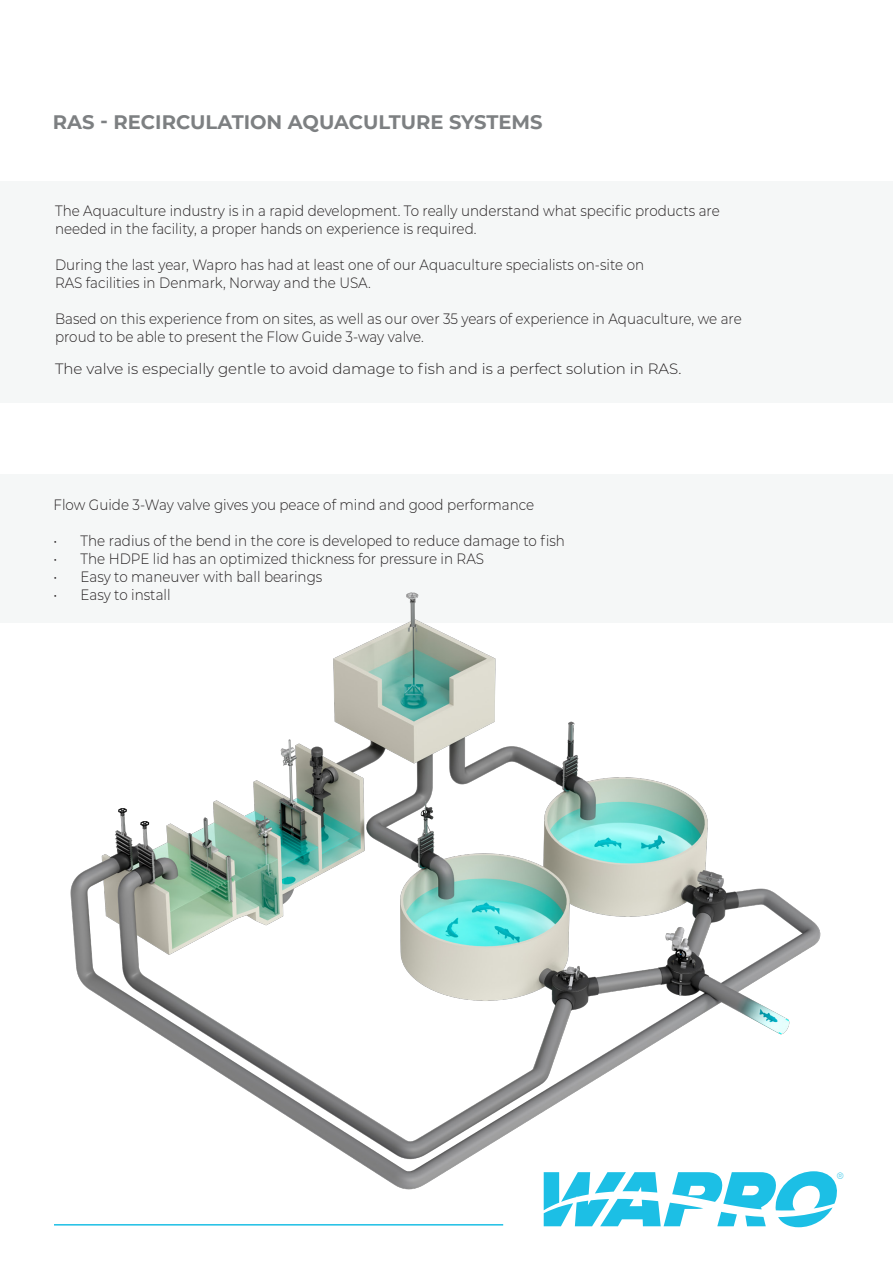
<style>
.page{position:relative;width:893px;height:1263px;background:#fff}
.page>*{position:absolute;margin:0;border:0;box-sizing:border-box;transform-origin:0 0}
.Rubrik_Brochure{font:700 19.5px "Montserrat";color:#7d8082}
.t1{font:300 15px "Montserrat";color:#231f20;scale:.9 1}
.t2{font:300 15px "Montserrat";color:#231f20}
.t3{font:300 9.15px "Montserrat";color:#1cbfe5}
</style>
<div class="page">
<hr style="left:54px;top:1224px;width:449px;height:1px;background:#1cbfe5">
<svg style="left:544px;top:1181px;width:293px;height:46px"></svg>
<div style="left:0;top:474px;width:893px;height:149px;background:#f5f7f7"></div>
<div style="left:0;top:181px;width:893px;height:222px;background:#f5f7f7"></div>
<img style="left:70px;top:592px;width:764px;height:611px">
<p class="Rubrik_Brochure" style="left:53px;top:108px;width:491px">RAS - RECIRCULATION AQUACULTURE SYSTEMS</p>
<p class="t1" style="left:55px;top:201px;width:740px">The Aquaculture industry is in a rapid development. To really understand what specific products are</p>
<p class="t1" style="left:55px;top:219px;width:470px">needed in the facility, a proper hands on experience is required.</p>
<p class="t1" style="left:55px;top:255px;width:656px">During the last year, Wapro has had at least one of our Aquaculture specialists on-site on</p>
<p class="t1" style="left:55px;top:273px;width:352px">RAS facilities in Denmark, Norway and the USA.</p>
<p class="t1" style="left:55px;top:309px;width:764px">Based on this experience from on sites, as well as our over 35 years of experience in Aquaculture, we are</p>
<p class="t1" style="left:55px;top:327px;width:411px">proud to be able to present the Flow Guide 3-way valve.</p>
<p class="t2" style="left:55px;top:358px;width:628px">The valve is especially gentle to avoid damage to fish and is a perfect solution in RAS.</p>
<p class="t1" style="left:54px;top:494px;width:536px">Flow Guide 3-Way valve gives you peace of mind and good performance</p>
<p class="t1" style="left:54px;top:530px;width:570px">• The radius of the bend in the core is developed to reduce damage to fish</p>
<p class="t1" style="left:54px;top:548px;width:480px">• The HDPE lid has an optimized thickness for pressure in RAS</p>
<p class="t1" style="left:54px;top:566px;width:300px">• Easy to maneuver with ball bearings</p>
<p class="t1" style="left:54px;top:584px;width:132px">• Easy to install</p>
<p class="t3" style="left:837px;top:1169px;width:8px">®</p>
</div>
